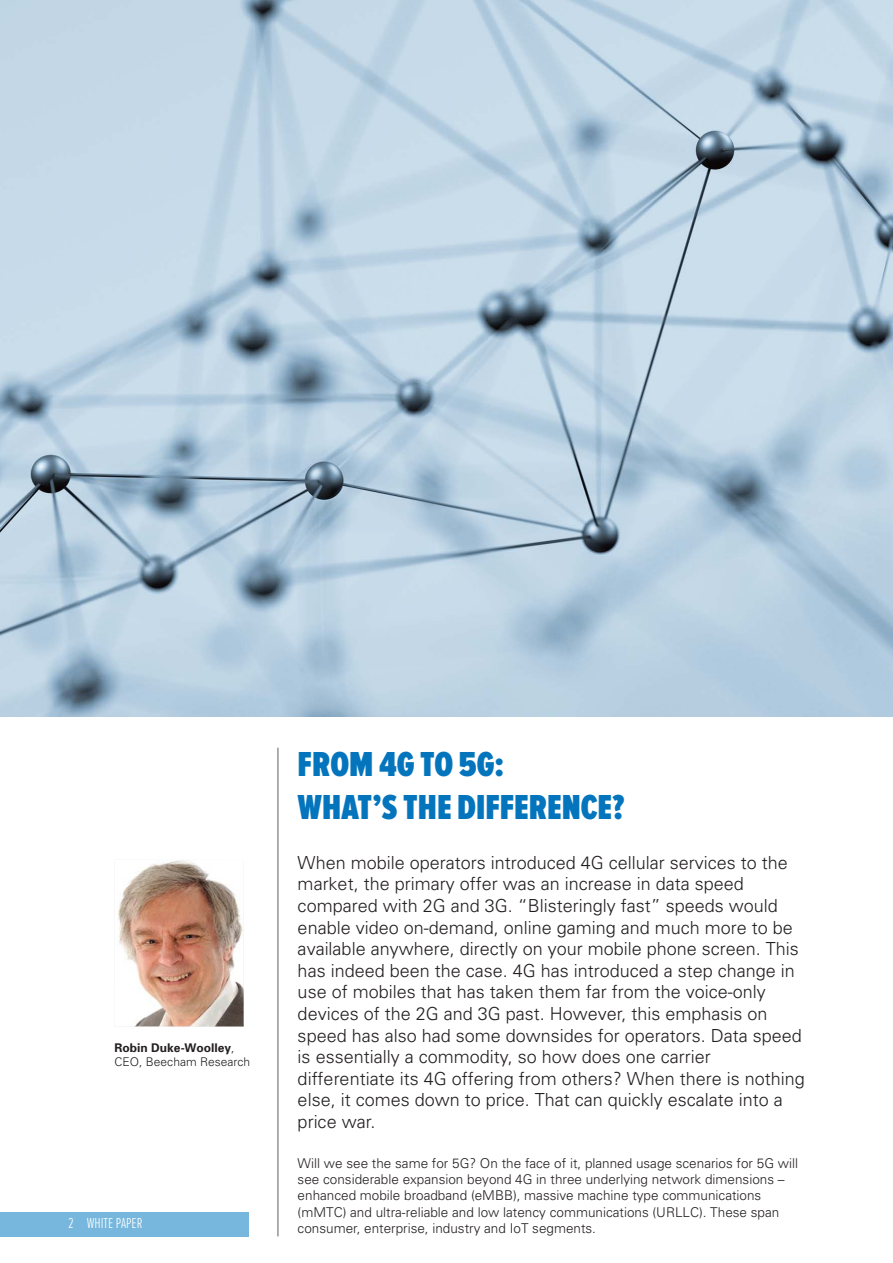
<style>
.page{position:relative;width:893px;height:1263px;background:#fff}
.page>*{position:absolute;margin:0;border:0;box-sizing:border-box;transform-origin:0 0}
.t1{font:900 36px/43.2px "Proxima Nova A Ex Cn";color:#0475bc}
.t2{font:300 18px/21.6px "Univers";color:#231f20}
.t3{font:300 15px "Proxima Nova A Ex Cn";color:#fff}
.t4{font:300 13.5px/16.2px "Univers";color:#231f20}
.t5{font:300 12px/14.4px "Univers";color:#231f20}
.s1{font-weight:700}
</style>
<div class="page">
<div style="left:0;top:1212px;width:249px;height:24px;background:#77b7dd"></div>
<hr style="left:277px;top:748px;width:2px;height:488px;background:#939598">
<img style="left:118px;top:860px;width:126px;height:166px">
<img style="left:0;top:0;width:893px;height:717px">
<p class="t5" style="left:115px;top:1041px;width:137px"><span class="s1">Robin Duke-Woolley</span>,<br>CEO, Beecham Research</p>
<p class="t3" style="left:68px;top:1218px;width:76px">2 WHITE PAPER</p>
<h1 class="t1" style="left:298px;top:744px;width:328px">FROM 4G TO 5G:<br>WHAT’S THE DIFFERENCE?</h1>
<p class="t2" style="left:298px;top:853px;width:509px">When mobile operators introduced 4G cellular services to the market, the primary offer was an increase in data speed compared with 2G and 3G. “Blisteringly fast” speeds would enable video on-demand, online gaming and much more to be available anywhere, directly on your mobile phone screen. This has indeed been the case. 4G has introduced a step change in use of mobiles that has taken them far from the voice-only devices of the 2G and 3G past. However, this emphasis on speed has also had some downsides for operators. Data speed is essentially a commodity, so how does one carrier differentiate its 4G offering from others? When there is nothing else, it comes down to price. That can quickly escalate into a price war.</p>
<p class="t4" style="left:298px;top:1156px;width:502px">Will we see the same for 5G? On the face of it, planned usage scenarios for 5G will see considerable expansion beyond 4G in three underlying network dimensions – enhanced mobile broadband (eMBB), massive machine type communications (mMTC) and ultra-reliable and low latency communications (URLLC). These span consumer, enterprise, industry and IoT segments.</p>
</div>
